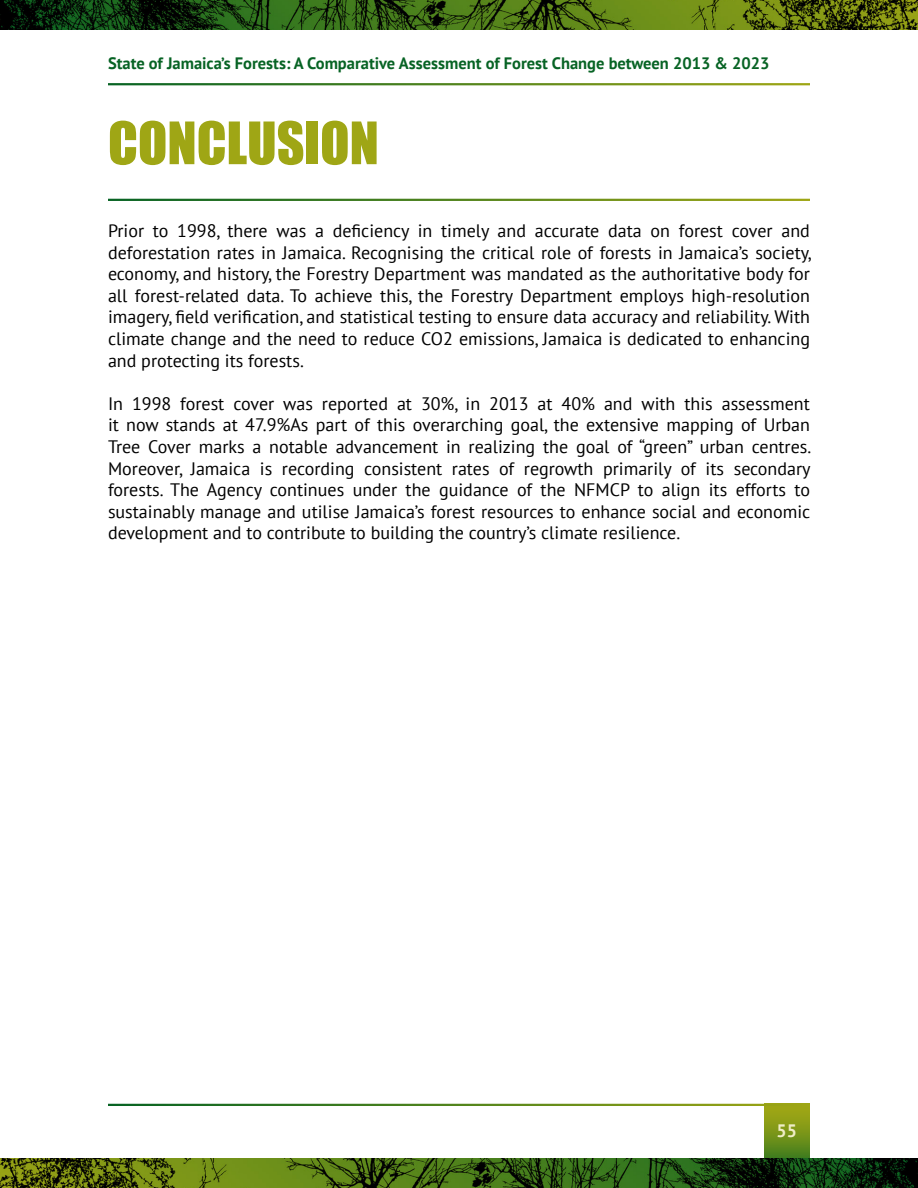
<style>
.page{position:relative;width:918px;height:1188px;background:#fff}
.page>*{position:absolute;margin:0;border:0;box-sizing:border-box;transform-origin:0 0}
.Chapter_Title{font:54px "Impact";color:#9fa615}
.Body_Text{font:18px/21.6px "PT Sans";color:#000;text-align:justify}
.t1{font:700 18px "PT Sans";color:#efedc6}
.t2{font:700 16.5px "PT Sans";color:#076324}
</style>
<div class="page">
<svg style="left:764px;top:1106px;width:46px;height:53px;background:#759218"></svg>
<img style="left:0;top:0;width:918px;height:29px">
<img style="left:0;top:1159px;width:918px;height:29px">
<p class="t2" style="left:108px;top:52px;width:663px">State of Jamaica’s Forests: A Comparative Assessment of Forest Change between 2013 &amp; 2023</p>
<p class="Chapter_Title" style="left:108px;top:101px;width:272px">CONCLUSION</p>
<p class="Body_Text" style="left:108px;top:220px;width:705px">Prior to 1998, there was a deficiency in timely and accurate data on forest cover and deforestation rates in Jamaica. Recognising the critical role of forests in Jamaica’s society, economy, and history, the Forestry Department was mandated as the authoritative body for all forest-related data. To achieve this, the Forestry Department employs high-resolution imagery, field verification, and statistical testing to ensure data accuracy and reliability. With climate change and the need to reduce CO2 emissions, Jamaica is dedicated to enhancing and protecting its forests.</p>
<p class="Body_Text" style="left:108px;top:392px;width:705px">In 1998 forest cover was reported at 30%, in 2013 at 40% and with this assessment it now stands at 47.9%As part of this overarching goal, the extensive mapping of Urban Tree Cover marks a notable advancement in realizing the goal of “green” urban centres.<br>Moreover, Jamaica is recording consistent rates of regrowth primarily of its secondary forests. The Agency continues under the guidance of the NFMCP to align its efforts to sustainably manage and utilise Jamaica’s forest resources to enhance social and economic development and to contribute to building the country’s climate resilience.</p>
<p class="t1" style="left:777px;top:1119px;width:22px">55</p>
</div>
